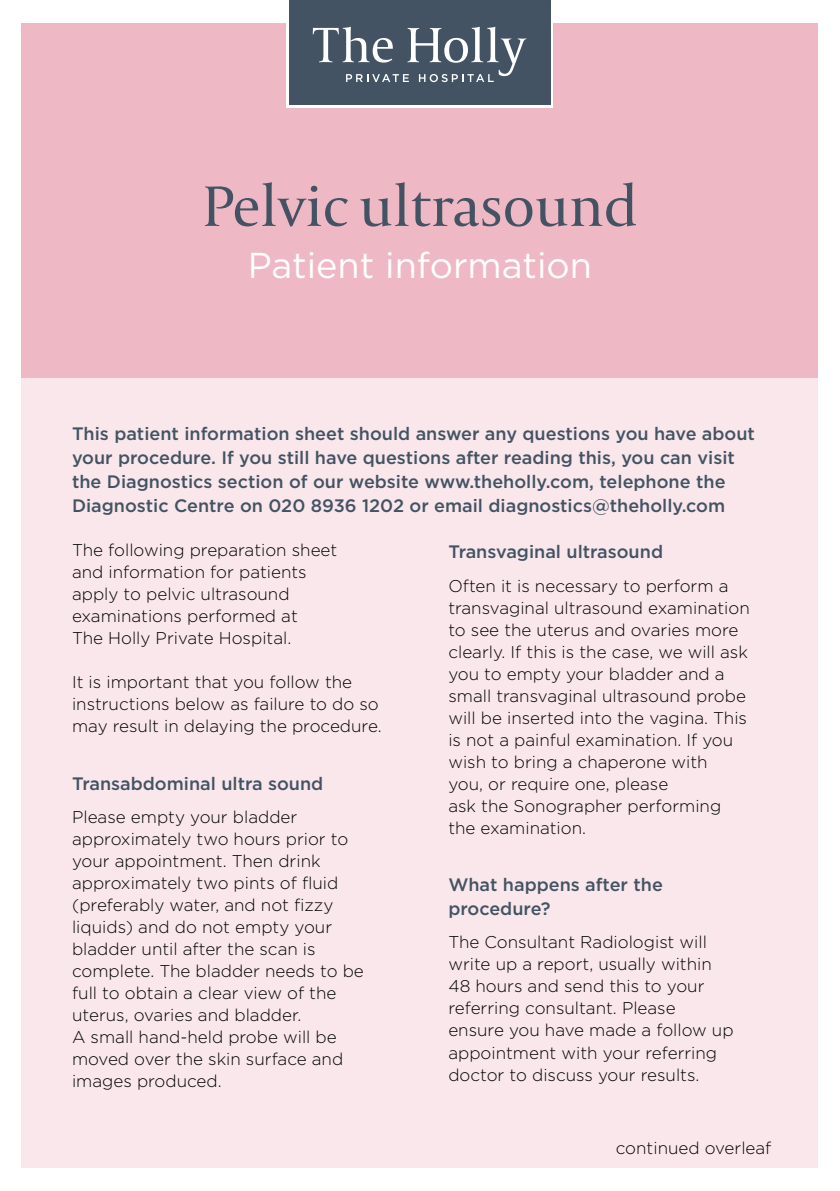
<style>
.page{position:relative;width:840px;height:1191px;background:#fff}
.page>*{position:absolute;margin:0;border:0;box-sizing:border-box;transform-origin:0 0}
.t1{font:60px "Capitolium 2";letter-spacing:-.01em;color:#435363}
.t2{font:36px "Gotham HTF";color:#fff}
.t3{font:500 18px/24px "Gotham HTF";color:#435363}
.t4{font:300 17px/22px "Gotham HTF";color:#000}
</style>
<div class="page">
<div style="left:22px;top:23px;width:795px;height:1144px;background:#f9e7eb"></div>
<div style="left:22px;top:23px;width:795px;height:355px;background:#eeb9c4"></div>
<svg style="left:286px;top:3px;width:267px;height:104px"></svg>
<div style="left:289px;top:0;width:261px;height:105px;background:#445364"></div>
<svg style="left:312px;top:27px;width:214px;height:55px"></svg>
<h1 class="t1" style="left:202px;top:167px;width:437px">Pelvic ultrasound</h1>
<h2 class="t2" style="left:248px;top:246px;width:345px">Patient information</h2>
<p class="t3" style="left:72px;top:421px;width:684px">This patient information sheet should answer any questions you have about your procedure. If you still have questions after reading this, you can visit the Diagnostics section of our website www.theholly.com, telephone the Diagnostic Centre on 020 8936 1202 or email diagnostics@theholly.com</p>
<p class="t4" style="left:72px;top:539px;width:267px">The following preparation sheet and information for patients apply to pelvic ultrasound examinations performed at<br>The Holly Private Hospital.</p>
<p class="t4" style="left:72px;top:671px;width:311px">It is important that you follow the instructions below as failure to do so may result in delaying the procedure.</p>
<p class="t3" style="left:448px;top:539px;width:216px">Transvaginal ultrasound</p>
<p class="t4" style="left:448px;top:574px;width:303px">Often it is necessary to perform a transvaginal ultrasound examination to see the uterus and ovaries more clearly. If this is the case, we will ask you to empty your bladder and a small transvaginal ultrasound probe will be inserted into the vagina. This is not a painful examination. If you wish to bring a chaperone with<br>you, or require one, please<br>ask the Sonographer performing the examination.</p>
<p class="t3" style="left:72px;top:771px;width:252px">Transabdominal ultra sound</p>
<p class="t4" style="left:72px;top:806px;width:293px">Please empty your bladder approximately two hours prior to your appointment. Then drink approximately two pints of fluid (preferably water, and not fizzy liquids) and do not empty your bladder until after the scan is complete. The bladder needs to be full to obtain a clear view of the uterus, ovaries and bladder.<br>A small hand-held probe will be moved over the skin surface and images produced.</p>
<p class="t3" style="left:448px;top:872px;width:216px">What happens after the procedure?</p>
<p class="t4" style="left:448px;top:931px;width:286px">The Consultant Radiologist will write up a report, usually within<br>48 hours and send this to your referring consultant. Please ensure you have made a follow up appointment with your referring doctor to discuss your results.</p>
<p class="t4" style="left:615px;top:1137px;width:157px">continued overleaf</p>
</div>
